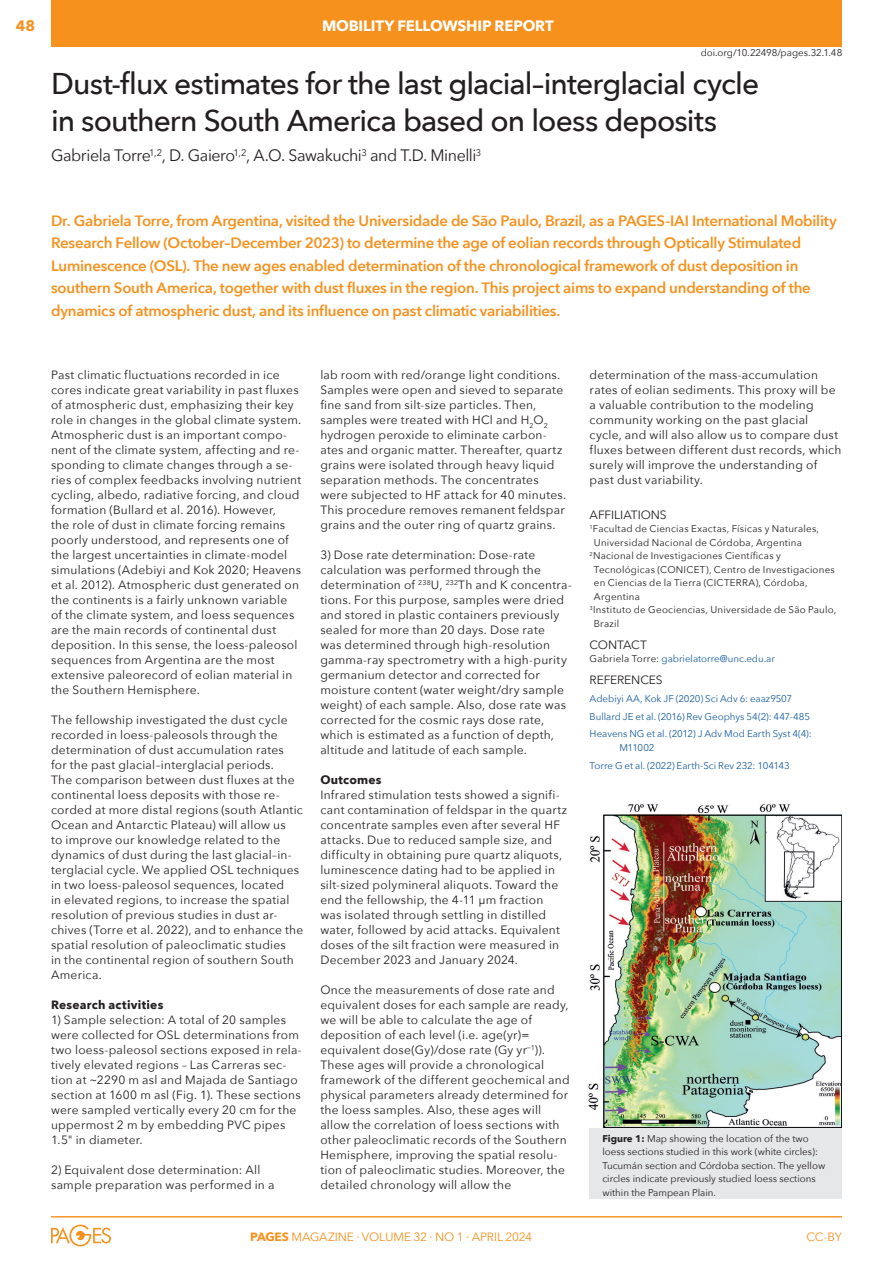
<style>
.page{position:relative;width:893px;height:1263px;background:#fff}
.page>*{position:absolute;margin:0;border:0;box-sizing:border-box;transform-origin:0 0}
.ARTICLE-Title-small{font:500 30px/37.5px "Avenir Next";letter-spacing:-.03em;color:#231f20}
.ARTICLE-Authors{font:16.5px "Avenir Next";letter-spacing:-.025em;color:#231f20}
.ARTICLE-PlaceDate{font:600 15px/22.5px "Avenir Next";letter-spacing:-.015em;color:#f6911e}
.HEADER-Title{font:700 15px "Avenir Next";letter-spacing:-.015em;color:#fff}
.PAGE_NUMBER{font:700 15px "Avenir Next";color:#f6911e}
._3col-text{font:12px/15px "Avenir Next";letter-spacing:.02em;color:#231f20}
.t1{font:12px "Avenir Next";letter-spacing:-.01em;color:#f6911e}
.ARTICLE-INFO-Title{font:12px "Avenir Next";letter-spacing:-.005em;color:#231f20}
._3col-subtitles{font:700 12px "Avenir Next";letter-spacing:.02em;color:#231f20}
.ARTICLE-INFO-Authors{font:9.75px/13.5px "Avenir Next";letter-spacing:.02em;color:#231f20}
.ARTICLE-Figure_Caption{font:9.75px/13.5px "Avenir Next";color:#231f20}
.ARTICLE-INFO-ReferencesList{font:9.75px/13.5px "Avenir Next";letter-spacing:-.005em;color:#175d9e}
.ARTICLE-INFO-Authors-2{font:9.75px "Avenir Next";letter-spacing:-.005em;color:#175d9e}
.DOI{font:9.75px "Avenir Next";letter-spacing:-.005em;color:#231f20}
.s1{color:#231f20}
.s2{font-weight:700}
</style>
<div class="page">
<svg style="left:51px;top:1225px;width:60px;height:21px"></svg>
<hr style="left:51px;top:1216px;width:791px;height:1px;background:#f6911e">
<div style="left:51px;top:0;width:791px;height:46px;background:#f6911e"></div>
<div style="left:590px;top:1128px;width:252px;height:70px;background:#e6e7e9"></div>
<img style="left:588px;top:804px;width:254px;height:324px">
<p class="PAGE_NUMBER" style="left:16px;top:13px;width:21px">48</p>
<p class="HEADER-Title" style="left:322px;top:12px;width:233px">MOBILITY FELLOWSHIP REPORT</p>
<p class="DOI" style="left:701px;top:45px;width:143px">doi.org/10.22498/pages.32.1.48</p>
<p class="ARTICLE-Title-small" style="left:51px;top:64px;width:710px">Dust-flux estimates for the last glacial–interglacial cycle in southern South America based on loess deposits</p>
<p class="ARTICLE-Authors" style="left:51px;top:142px;width:432px">Gabriela Torre<sup>1,2</sup>, D. Gaiero<sup>1,2</sup>, A.O. Sawakuchi<sup>3</sup> and T.D. Minelli<sup>3</sup></p>
<p class="ARTICLE-PlaceDate" style="left:51px;top:209px;width:787px">Dr. Gabriela Torre, from Argentina, visited the Universidade de São Paulo, Brazil, as a PAGES-IAI International Mobility Research Fellow (October–December 2023) to determine the age of eolian records through Optically Stimulated Luminescence (OSL). The new ages enabled determination of the chronological framework of dust deposition in southern South America, together with dust fluxes in the region. This project aims to expand understanding of the dynamics of atmospheric dust, and its influence on past climatic variabilities.</p>
<p class="_3col-text" style="left:51px;top:367px;width:252px">Past climatic fluctuations recorded in ice cores indicate great variability in past fluxes of atmospheric dust, emphasizing their key role in changes in the global climate system.<br>Atmospheric dust is an important compo&shy;nent of the climate system, affecting and re&shy;sponding to climate changes through a se&shy;ries of complex feedbacks involving nutrient cycling, albedo, radiative forcing, and cloud formation (Bullard et al. 2016). However,<br>the role of dust in climate forcing remains poorly understood, and represents one of the largest uncertainties in climate-model simulations (Adebiyi and Kok 2020; Heavens et al. 2012). Atmospheric dust generated on the continents is a fairly unknown variable<br>of the climate system, and loess sequences are the main records of continental dust deposition. In this sense, the loess-paleosol sequences from Argentina are the most extensive paleorecord of eolian material in the Southern Hemisphere.</p>
<p class="_3col-text" style="left:51px;top:712px;width:254px">The fellowship investigated the dust cycle recorded in loess-paleosols through the determination of dust accumulation rates<br>for the past glacial–interglacial periods.<br>The comparison between dust fluxes at the continental loess deposits with those re&shy;corded at more distal regions (south Atlantic Ocean and Antarctic Plateau) will allow us<br>to improve our knowledge related to the dynamics of dust during the last glacial–in&shy;terglacial cycle. We applied OSL techniques in two loess-paleosol sequences, located<br>in elevated regions, to increase the spatial resolution of previous studies in dust ar&shy;chives (Torre et al. 2022), and to enhance the spatial resolution of paleoclimatic studies<br>in the continental region of southern South America.</p>
<p class="_3col-subtitles" style="left:51px;top:994px;width:114px">Research activities</p>
<p class="_3col-text" style="left:51px;top:1012px;width:252px">1) Sample selection: A total of 20 samples were collected for OSL determinations from two loess-paleosol sections exposed in rela&shy;tively elevated regions – Las Carreras sec&shy;tion at ~2290 m asl and Majada de Santiago section at 1600 m asl (Fig. 1). These sections were sampled vertically every 20 cm for the uppermost 2 m by embedding PVC pipes 1.5" in diameter.</p>
<p class="_3col-text" style="left:51px;top:1162px;width:225px">2) Equivalent dose determination: All sample preparation was performed in a</p>
<p class="_3col-text" style="left:320px;top:367px;width:247px">lab room with red/orange light conditions.<br>Samples were open and sieved to separate fine sand from silt-size particles. Then, samples were treated with HCl and H<sub>2</sub>O<sub>2 </sub>hydrogen peroxide to eliminate carbon&shy;ates and organic matter. Thereafter, quartz grains were isolated through heavy liquid separation methods. The concentrates were subjected to HF attack for 40 minutes.<br>This procedure removes remanent feldspar grains and the outer ring of quartz grains.</p>
<p class="_3col-text" style="left:320px;top:547px;width:253px">3) Dose rate determination: Dose-rate calculation was performed through the determination of <sup>238</sup>U, <sup>232</sup>Th and K concentra&shy;tions. For this purpose, samples were dried and stored in plastic containers previously sealed for more than 20 days. Dose rate<br>was determined through high-resolution gamma-ray spectrometry with a high-purity germanium detector and corrected for moisture content (water weight/dry sample weight) of each sample. Also, dose rate was corrected for the cosmic rays dose rate, which is estimated as a function of depth, altitude and latitude of each sample.</p>
<p class="_3col-subtitles" style="left:320px;top:769px;width:63px">Outcomes</p>
<p class="_3col-text" style="left:320px;top:787px;width:248px">Infrared stimulation tests showed a signifi&shy;cant contamination of feldspar in the quartz concentrate samples even after several HF attacks. Due to reduced sample size, and difficulty in obtaining pure quartz aliquots, luminescence dating had to be applied in silt-sized polymineral aliquots. Toward the end the fellowship, the 4-11 µm fraction was isolated through settling in distilled water, followed by acid attacks. Equivalent doses of the silt fraction were measured in December 2023 and January 2024.</p>
<p class="_3col-text" style="left:320px;top:982px;width:251px">Once the measurements of dose rate and equivalent doses for each sample are ready, we will be able to calculate the age of deposition of each level (i.e. age(yr)= equivalent dose(Gy)/dose rate (Gy yr<sup>−1</sup>)).<br>These ages will provide a chronological framework of the different geochemical and physical parameters already determined for the loess samples. Also, these ages will allow the correlation of loess sections with other paleoclimatic records of the Southern Hemisphere, improving the spatial resolu&shy;tion of paleoclimatic studies. Moreover, the detailed chronology will allow the</p>
<p class="_3col-text" style="left:590px;top:367px;width:253px">determination of the mass-accumulation rates of eolian sediments. This proxy will be a valuable contribution to the modeling community working on the past glacial cycle, and will also allow us to compare dust fluxes between different dust records, which surely will improve the understanding of past dust variability.</p>
<p class="ARTICLE-INFO-Title" style="left:590px;top:504px;width:79px">AFFILIATIONS</p>
<p class="ARTICLE-INFO-Authors" style="left:594px;top:521px;width:227px;text-indent:-4px"><sup>1</sup>Facultad de Ciencias Exactas, Físicas y Naturales,<br>Universidad Nacional de Córdoba, Argentina</p>
<p class="ARTICLE-INFO-Authors" style="left:594px;top:548px;width:242px;text-indent:-4px"><sup>2</sup>Nacional de Investigaciones Científicas y Tecnológicas (CONICET), Centro de Investigaciones en Ciencias de la Tierra (CICTERRA), Córdoba, Argentina</p>
<p class="ARTICLE-INFO-Authors" style="left:594px;top:602px;width:244px;text-indent:-4px"><sup>3</sup>Instituto de Geociencias, Universidade de São Paulo,<br>Brazil</p>
<p class="ARTICLE-INFO-Title" style="left:590px;top:634px;width:59px">CONTACT</p>
<p class="ARTICLE-INFO-Authors-2" style="left:590px;top:650px;width:187px"><span class="s1">Gabriela Torre:</span> gabrielatorre@unc.edu.ar</p>
<p class="ARTICLE-INFO-Title" style="left:590px;top:670px;width:75px">REFERENCES</p>
<p class="ARTICLE-INFO-ReferencesList" style="left:590px;top:691px;width:204px">Adebiyi AA, Kok JF (2020) Sci Adv 6: eaaz9507</p>
<p class="ARTICLE-INFO-ReferencesList" style="left:590px;top:709px;width:222px">Bullard JE et al. (2016) Rev Geophys 54(2): 447-485</p>
<p class="ARTICLE-INFO-ReferencesList" style="left:619px;top:727px;width:194px;text-indent:-30px">Heavens NG et al. (2012) J Adv Mod Earth Syst 4(4):<br>M11002</p>
<p class="ARTICLE-INFO-ReferencesList" style="left:590px;top:758px;width:202px">Torre G et al. (2022) Earth-Sci Rev 232: 104143</p>
<p class="ARTICLE-Figure_Caption" style="left:602px;top:1131px;width:224px"><span class="s2">Figure 1:</span> Map showing the location of the two loess sections studied in this work (white circles):<br>Tucumán section and Córdoba section. The yellow circles indicate previously studied loess sections within the Pampean Plain.</p>
<p class="t1" style="left:250px;top:1227px;width:284px"><span class="s2">PAGES</span> MAGAZINE ∙ VOLUME 32 ∙ NO 1 ∙ April 2024</p>
<p class="t1" style="left:807px;top:1227px;width:37px">CC-BY</p>
</div>
